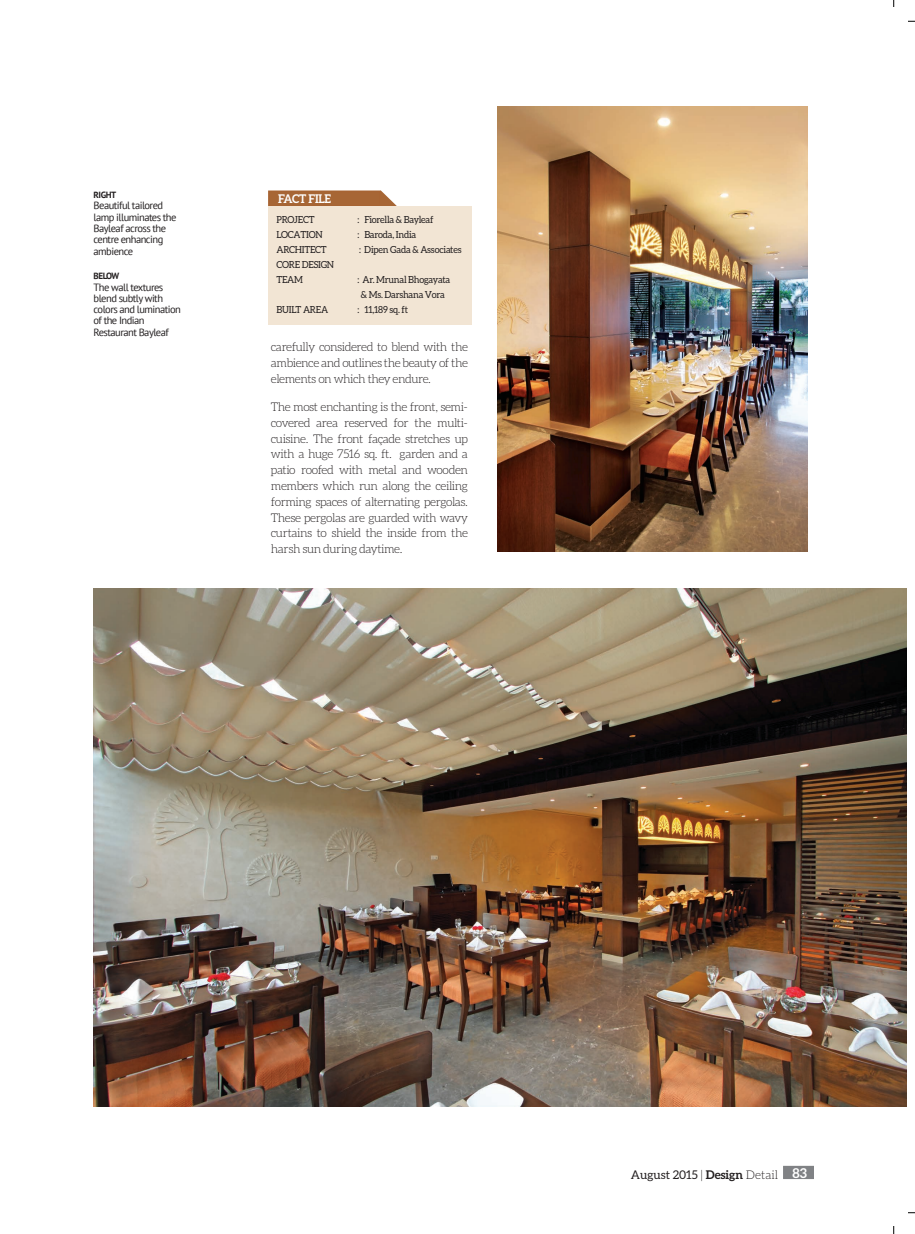
<style>
.page{position:relative;width:915px;height:1234px;background:#fff}
.page>*{position:absolute;margin:0;border:0;box-sizing:border-box;transform-origin:0 0}
.text_title{font:300 12px/15.8px "Aleo";letter-spacing:-.04em;color:#231f20;text-align:justify}
.t1{font:12px "Aleo";color:#231f20}
.text_title-2{font:700 12px "Aleo";letter-spacing:-.025em;color:#fff;scale:.95 1}
.picture_title{font:10.5px/11.4px "PT Sans";letter-spacing:-.05em;color:#231f20}
.text_title-3{font:9.75px/15px "Aleo";letter-spacing:-.025em;color:#231f20;scale:.95 1}
.picture_title-2{font:700 9px "PT Sans";letter-spacing:-.05em;color:#231f20}
.s1{font-weight:300}
.s2{font-weight:700}
.s3{font-weight:700;font-size:13.5px;color:#fff}
</style>
<div class="page">
<div style="left:782px;top:1165px;width:31px;height:13px;background:#808285;border:2px solid #808285"></div>
<img style="left:94px;top:588px;width:812px;height:518px">
<img style="left:497px;top:106px;width:309px;height:445px">
<div style="left:268px;top:190px;width:113px;height:17px;background:#a76635;border:2px solid #a76433"></div>
<svg style="left:379px;top:190px;width:18px;height:16px"></svg>
<div style="left:268px;top:206px;width:204px;height:118px;background:#f2e5d4"></div>
<p class="picture_title-2" style="left:94px;top:189px;width:24px">RIGHT</p>
<p class="picture_title" style="left:94px;top:200px;width:84px">Beautiful tailored lamp illuminates the<br>Bayleaf across the centre enhancing ambience</p>
<p class="picture_title-2" style="left:94px;top:270px;width:27px">BELOW</p>
<p class="picture_title" style="left:94px;top:281px;width:89px">The wall textures blend subtly with colors and lumination of the Indian<br>Restaurant Bayleaf</p>
<p class="text_title-2" style="left:278px;top:192px;width:57px">FACT FILE</p>
<p class="text_title-3" style="left:276px;top:211px;width:41px">PROJECT</p>
<p class="text_title-3" style="left:357px;top:211px;width:82px">: Fiorella &amp; Bayleaf</p>
<p class="text_title-3" style="left:276px;top:226px;width:50px">LOCATION</p>
<p class="text_title-3" style="left:357px;top:226px;width:64px">: Baroda, India</p>
<p class="text_title-3" style="left:276px;top:241px;width:54px">ARCHITECT</p>
<p class="text_title-3" style="left:359px;top:241px;width:109px">: Dipen Gada &amp; Associates</p>
<p class="text_title-3" style="left:276px;top:256px;width:62px">CORE DESIGN<br>TEAM</p>
<p class="text_title-3" style="left:357px;top:271px;width:99px;text-align:center">: Ar. Mrunal Bhogayata &amp; Ms. Darshana Vora</p>
<p class="text_title-3" style="left:276px;top:301px;width:56px">BUILT AREA</p>
<p class="text_title-3" style="left:357px;top:301px;width:55px">: 11,189 sq. ft</p>
<p class="text_title" style="left:271px;top:339px;width:198px">carefully considered to blend with the ambience and outlines the beauty of the elements on which they endure.</p>
<p class="text_title" style="left:271px;top:399px;width:198px">The most enchanting is the front, semi&shy;covered area reserved for the multi&shy;cuisine. The front façade stretches up with a huge 7516 sq. ft. garden and a patio roofed with metal and wooden members which run along the ceiling forming spaces of alternating pergolas.<br>These pergolas are guarded with wavy curtains to shield the inside from the harsh sun during daytime.</p>
<p class="t1" style="left:630px;top:1167px;width:177px">August 2015 <span class="s1">|</span> <span class="s2">Design</span> <span class="s1">Detail</span> <span class="s3">83</span></p>
</div>
